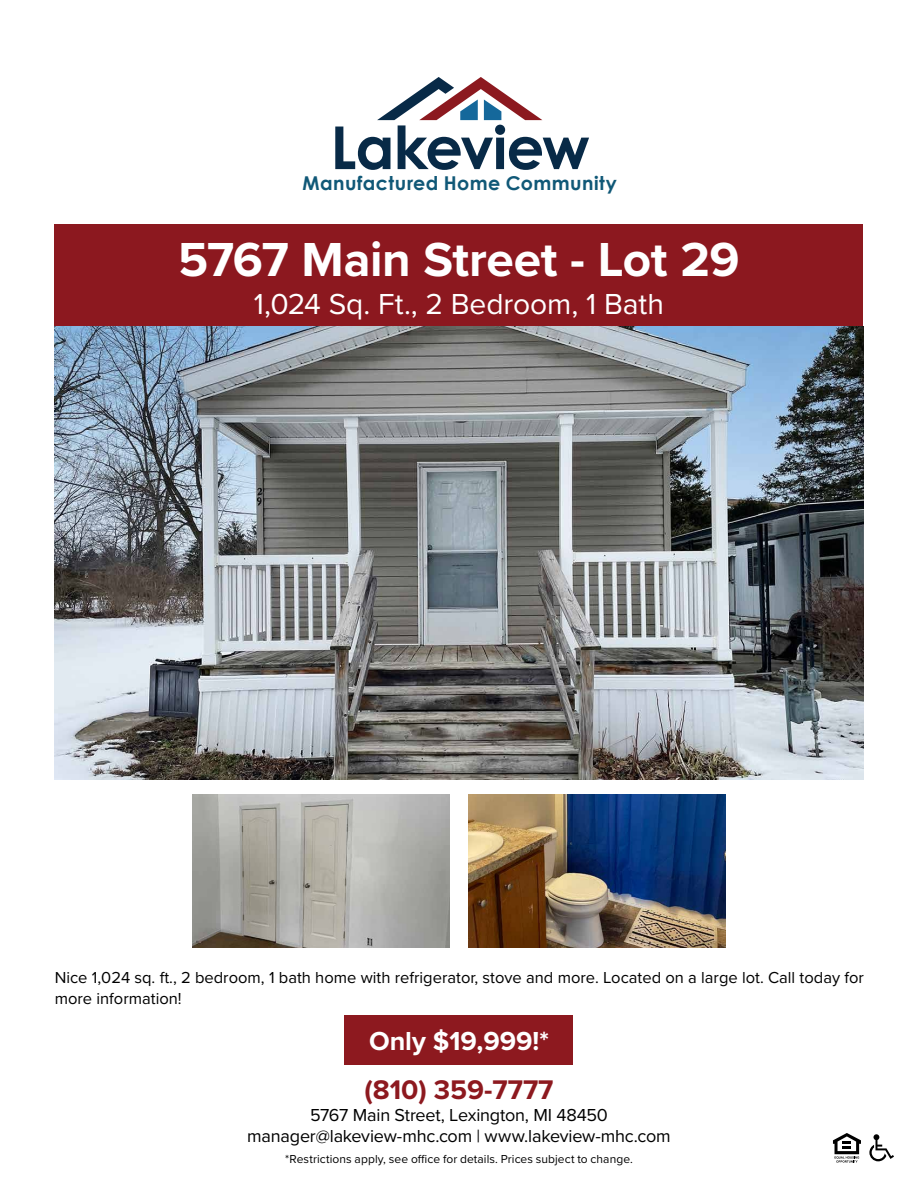
<style>
.page{position:relative;width:918px;height:1188px;background:#fff}
.page>*{position:absolute;margin:0;border:0;box-sizing:border-box;transform-origin:0 0}
.t1{font:700 59.25px "Century Gothic";letter-spacing:-.02em;color:#082a47}
.t2{font:700 49.5px "Proxima Nova";letter-spacing:-.01em;color:#fff}
.t3{font:30px "Proxima Nova";letter-spacing:-.005em;color:#fff}
.t4{font:700 27.9px "Proxima Nova";color:#8d191f}
.t5{font:700 27px "Proxima Nova";color:#fff}
.t6{font:700 19.05px "Century Gothic";letter-spacing:.025em;color:#105877}
.t7{font:18px/21.6px "Proxima Nova";letter-spacing:-.01em;color:#000;text-align:center}
.t8{font:16.5px/21px "Proxima Nova";color:#000}
.t9{font:12px "Proxima Nova";letter-spacing:.005em;color:#000}
</style>
<div class="page">
<img style="left:55px;top:326px;width:809px;height:454px">
<div style="left:55px;top:225px;width:808px;height:101px;background:#8c181f"></div>
<div style="left:345px;top:1015px;width:228px;height:49px;background:#8d191f"></div>
<svg style="left:377px;top:77px;width:165px;height:43px"></svg>
<img style="left:468px;top:795px;width:258px;height:153px">
<img style="left:192px;top:795px;width:258px;height:153px">
<svg style="left:833px;top:1133px;width:28px;height:30px"></svg>
<svg style="left:869px;top:1134px;width:25px;height:27px"></svg>
<h1 class="t1" style="left:330px;top:103px;width:261px">Lakeview</h1>
<p class="t6" style="left:303px;top:169px;width:316px">Manufactured Home Community</p>
<h2 class="t2" style="left:178px;top:223px;width:563px">5767 Main Street - Lot 29</h2>
<h3 class="t3" style="left:254px;top:281px;width:412px">1,024 Sq. Ft., 2 Bedroom, 1 Bath</h3>
<p class="t8" style="left:55px;top:967px;width:811px">Nice 1,024 sq. ft., 2 bedroom, 1 bath home with refrigerator, stove and more. Located on a large lot. Call today for more information!</p>
<h3 class="t5" style="left:369px;top:1021px;width:181px">Only $19,999!*</h3>
<h3 class="t4" style="left:364px;top:1069px;width:191px">(810) 359-7777</h3>
<p class="t7" style="left:247px;top:1103px;width:425px">5767 Main Street, Lexington, MI 48450 manager@lakeview-mhc.com | www.lakeview-mhc.com</p>
<p class="t9" style="left:285px;top:1151px;width:349px">*Restrictions apply, see office for details. Prices subject to change.</p>
</div>
